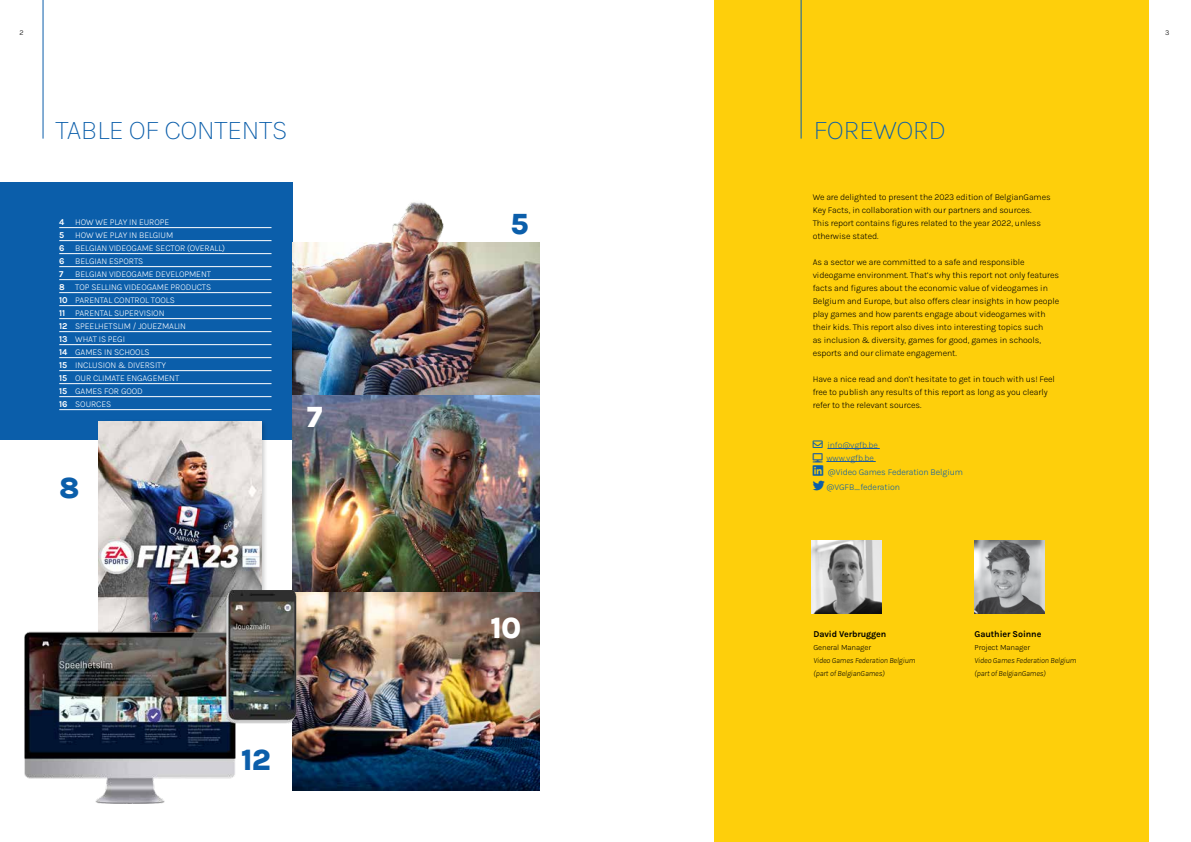
<style>
.page{position:relative;width:1191px;height:842px;background:#fff}
.page>*{position:absolute;margin:0;border:0;box-sizing:border-box;transform-origin:0 0}
.t1{font:800 30px "Karla";color:#0b5eaa}
.t2{font:800 30px "Karla";color:#fff}
.t3{font:200 28px "Karla";letter-spacing:-.02em;color:#0b5eaa}
.t4{font:300 9px/13px "Karla";letter-spacing:-.01em;color:#000}
.t5{font:300 9px/13px "Karla";letter-spacing:-.01em;color:#fff}
.t6{font:300 9px/14.4px "Karla";letter-spacing:-.01em;color:#0b5eaa}
.t7{font:300 9px "Karla";letter-spacing:-.01em;color:#215e9e}
.t8{font:700 9px "Karla";letter-spacing:-.01em;color:#000}
.t9{font:italic 300 8px/13px "Karla";letter-spacing:-.01em;color:#000}
.t10{font:300 8px "Karla";letter-spacing:-.01em;color:#000}
.t11{font:300 7.5px "Karla";color:#000}
.s1{font-weight:700}
.s2{color:#0b5eaa}
</style>
<div class="page">
<div style="left:0;top:182px;width:292px;height:258px;background:#0b5eaa"></div>
<img style="left:292px;top:394px;width:247px;height:396px">
<div style="left:97px;top:419px;width:171px;height:237px;background:#000;opacity:.2"></div>
<img style="left:98px;top:421px;width:163px;height:203px">
<div style="left:713px;top:0;width:435px;height:842px;background:#fecf0b"></div>
<hr style="left:827px;top:448px;width:52px;height:1px;background:#215e9e">
<hr style="left:826px;top:461px;width:49px;height:1px;background:#215e9e">
<hr style="left:800px;top:0;width:1px;height:139px;background:#0b5eaa">
<hr style="left:43px;top:0;width:1px;height:139px;background:#0b5eaa">
<img style="left:812px;top:540px;width:70px;height:73px">
<img style="left:974px;top:540px;width:70px;height:73px">
<hr style="left:59px;top:227px;width:212px;height:1px;background:#fff">
<hr style="left:59px;top:240px;width:212px;height:1px;background:#fff">
<hr style="left:59px;top:253px;width:212px;height:1px;background:#fff">
<hr style="left:59px;top:266px;width:212px;height:1px;background:#fff">
<hr style="left:59px;top:279px;width:212px;height:1px;background:#fff">
<hr style="left:59px;top:292px;width:212px;height:1px;background:#fff">
<hr style="left:59px;top:305px;width:212px;height:1px;background:#fff">
<hr style="left:59px;top:318px;width:212px;height:1px;background:#fff">
<hr style="left:59px;top:331px;width:212px;height:1px;background:#fff">
<hr style="left:59px;top:344px;width:212px;height:1px;background:#fff">
<hr style="left:59px;top:357px;width:212px;height:1px;background:#fff">
<hr style="left:59px;top:370px;width:212px;height:1px;background:#fff">
<hr style="left:59px;top:383px;width:212px;height:1px;background:#fff">
<hr style="left:59px;top:396px;width:212px;height:1px;background:#fff">
<hr style="left:59px;top:409px;width:212px;height:1px;background:#fff">
<img style="left:292px;top:379px;width:247px;height:15px">
<img style="left:24px;top:624px;width:212px;height:180px">
<img style="left:292px;top:199px;width:247px;height:180px">
<img style="left:225px;top:591px;width:73px;height:151px">
<svg style="left:812px;top:461px;width:11px;height:2px"></svg>
<p class="t11" style="left:19px;top:28px;width:6px">2</p>
<p class="t11" style="left:1165px;top:28px;width:6px">3</p>
<h2 class="t3" style="left:55px;top:111px;width:234px">TABLE OF CONTENTS</h2>
<h2 class="t3" style="left:813px;top:111px;width:134px">FOREWORD</h2>
<p class="t5" style="left:59px;top:215px;width:167px"><span class="s1">4</span> HOW WE PLAY IN EUROPE<br><span class="s1">5</span> HOW WE PLAY IN BELGIUM<br><span class="s1">6</span> BELGIAN VIDEOGAME SECTOR (OVERALL)<br><span class="s1">6</span> BELGIAN ESPORTS<br><span class="s1">7</span></p>
<p class="t5" style="left:59px;top:267px;width:153px;text-indent:16px">BELGIAN VIDEOGAME DEVELOPMENT<br><span class="s1">8</span> TOP SELLING VIDEOGAME PRODUCTS<br><span class="s1">10</span> PARENTAL CONTROL TOOLS<br><span class="s1">11</span> PARENTAL SUPERVISION<br><span class="s1">12</span> SPEELHETSLIM / JOUEZMALIN<br><span class="s1">13</span> WHAT IS PEGI<br><span class="s1">14</span> GAMES IN SCHOOLS<br><span class="s1">15</span> INCLUSION &amp; DIVERSITY<br><span class="s1">15</span> OUR CLIMATE ENGAGEMENT<br><span class="s1">15</span> GAMES FOR GOOD<br><span class="s1">16</span> SOURCES</p>
<h1 class="t1" style="left:59px;top:469px;width:22px">8</h1>
<h1 class="t2" style="left:307px;top:398px;width:17px">7</h1>
<h1 class="t1" style="left:241px;top:741px;width:31px">12</h1>
<h1 class="t1" style="left:510px;top:205px;width:19px">5</h1>
<h1 class="t2" style="left:490px;top:609px;width:33px">10</h1>
<p class="t4" style="left:812px;top:190px;width:239px">We are delighted to present the 2023 edition of BelgianGames Key Facts, in collaboration with our partners and sources.<br>This report contains figures related to the year 2022, unless otherwise stated.</p>
<p class="t4" style="left:812px;top:255px;width:248px">As a sector we are committed to a safe and responsible videogame environment. That’s why this report not only features facts and figures about the economic value of videogames in Belgium and Europe, but also offers clear insights in how people play games and how parents engage about videogames with their kids. This report also dives into interesting topics such<br>as inclusion &amp; diversity, games for good, games in schools, esports and our climate engagement.</p>
<p class="t4" style="left:812px;top:372px;width:244px">Have a nice read and don’t hesitate to get in touch with us! Feel free to publish any results of this report as long as you clearly refer to the relevant sources.</p>
<p class="t7" style="left:812px;top:439px;width:67px"><span class="s2">■❖●□</span> info@vgfb.be</p>
<p class="t7" style="left:812px;top:452px;width:63px">▲▼□ www.vgfb.be</p>
<p class="t6" style="left:826px;top:465px;width:138px;text-indent:-14px">●■■ @Video Games Federation Belgium @VGFB_federation</p>
<p class="t8" style="left:813px;top:628px;width:74px">David Verbruggen</p>
<p class="t10" style="left:813px;top:642px;width:59px">General Manager</p>
<p class="t9" style="left:813px;top:654px;width:103px">Video Games Federation Belgium (part of BelgianGames)</p>
<p class="t8" style="left:974px;top:628px;width:68px">Gauthier Soinne</p>
<p class="t10" style="left:974px;top:642px;width:57px">Project Manager</p>
<p class="t9" style="left:974px;top:654px;width:103px">Video Games Federation Belgium (part of BelgianGames)</p>
</div>
